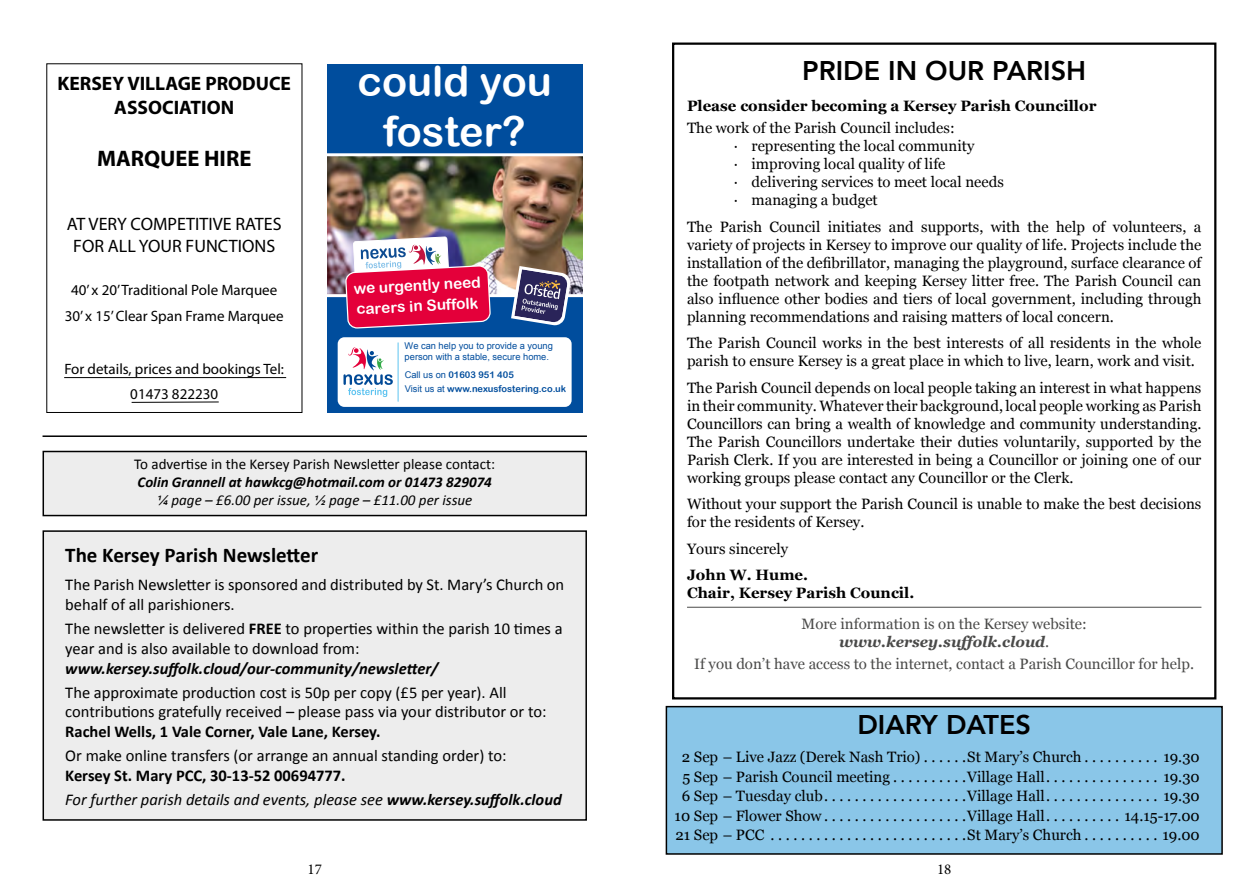
<style>
.page{position:relative;width:1259px;height:893px;background:#fff}
.page>*{position:absolute;margin:0;border:0;box-sizing:border-box;transform-origin:0 0}
.t1{font:41.4px/49.8px "Arial Rounded MT Bold";color:#fff;text-align:center}
.t2{font:800 27px "Avenir";color:#000}
.t3{font:700 22.5px "Myriad Pro";color:#000}
.t4{font:700 21px "Calibri";color:#000}
.t5{font:700 19.5px/23.4px "Myriad Pro";color:#000;text-align:center}
.t6{font:18px/21.6px "Myriad Pro";color:#000;text-align:center}
.t7{font:16.5px/19.8px "Calibri";color:#000}
.t8{font:italic 16.5px "Calibri";color:#000}
.t9{font:15.3px/20.4px "Arial Rounded MT Bold";color:#fff}
.t10{font:15px/18px "Georgia";color:#000;text-align:justify}
.t11{font:15px "Georgia";color:#4a4a49}
.t12{font:15px/25.5px "Myriad Pro";color:#000;text-align:center}
.t13{font:15px/18px "Calibri";color:#000}
.t14{font:700 15px "Georgia";color:#000}
.t15{font:italic 15px "Calibri";color:#000}
.t16{font:italic 700 15px "Georgia";color:#4a4a49}
.t17{font:15px "Minion Pro";color:#000}
.t18{font:9.3px/11.1px "Arial";color:#004d9d}
.t19{font:9.3px/13.5px "Arial Rounded MT Bold";color:#004d9d}
.s1{font-family:"Arial"}
.s2{font-weight:700;font-style:italic}
.s3{font-weight:700}
.s4{font-weight:400;font-style:normal}
</style>
<div class="page">
<div style="left:43px;top:531px;width:543px;height:289px;background:#ededed"></div>
<div style="left:43px;top:530px;width:544px;height:291px;border:2px solid #000"></div>
<img style="left:328px;top:156px;width:255px;height:138px">
<div style="left:328px;top:64px;width:255px;height:91px;background:#004d9d"></div>
<div style="left:328px;top:296px;width:255px;height:116px;background:#004d9d"></div>
<hr style="left:328px;top:294px;width:255px;height:3px;background:#fff">
<svg style="left:511px;top:266px;width:60px;height:60px"></svg>
<div style="left:339px;top:339px;width:231px;height:66px;background:#fff;border-radius:5px"></div>
<div style="left:338px;top:337px;width:233px;height:70px;border:3px solid #fff;border-radius:5px"></div>
<svg style="left:343px;top:347px;width:50px;height:50px"></svg>
<hr style="left:398px;top:343px;width:1px;height:58px;background:#5dc3f0">
<hr style="left:328px;top:153px;width:255px;height:3px;background:#fff">
<svg style="left:344px;top:236px;width:148px;height:93px"></svg>
<hr style="left:43px;top:435px;width:544px;height:2px;background:#000">
<hr style="left:64px;top:377px;width:222px;height:1px;background:#000">
<hr style="left:132px;top:402px;width:87px;height:1px;background:#000">
<div style="left:43px;top:451px;width:543px;height:65px;background:#ededed"></div>
<div style="left:43px;top:451px;width:544px;height:65px;border:2px solid #000"></div>
<hr style="left:687px;top:607px;width:514px;height:1px;background:#4a4a49">
<div style="left:672px;top:43px;width:544px;height:656px;border:2px solid #000"></div>
<div style="left:666px;top:707px;width:556px;height:147px;background:#8ac6e8"></div>
<div style="left:665px;top:706px;width:557px;height:149px;border:2px solid #000"></div>
<h3 class="t5" style="left:57px;top:71px;width:235px">KERSEY VILLAGE PRODUCE<br>ASSOCIATION</h3>
<h3 class="t3" style="left:97px;top:144px;width:156px">MARQUEE HIRE</h3>
<p class="t6" style="left:67px;top:213px;width:216px">AT VERY COMPETITIVE RATES<br>FOR ALL YOUR FUNCTIONS</p>
<p class="t12" style="left:65px;top:277px;width:220px">40’ x 20’ Traditional Pole Marquee<br>30’ x 15’ Clear Span Frame Marquee</p>
<p class="t12" style="left:64px;top:356px;width:221px">For details, prices and bookings Tel:<br>01473 822230</p>
<p class="t1" style="left:357px;top:56px;width:196px">could you foster?</p>
<p class="t9" style="left:353px;top:278px;width:129px;rotate:-3deg">we urgently need carers in Suffolk</p>
<p class="t18" style="left:405px;top:340px;width:150px">We can help you to provide a young person with a stable, secure home.</p>
<p class="t19" style="left:405px;top:368px;width:163px"><span class="s1">Call us on</span> 01603 951 405<br><span class="s1">Visit us at</span> www.nexusfostering.co.uk</p>
<p class="t13" style="left:134px;top:455px;width:362px">To advertise in the Kersey Parish Newsletter please contact:<br><span class="s2">Colin Grannell at hawkcg@hotmail.com or 01473 829074</span></p>
<p class="t15" style="left:157px;top:490px;width:317px">1/4 page – £6.00 per issue, 1/2 page – £11.00 per issue</p>
<p class="t4" style="left:65px;top:540px;width:254px">The Kersey Parish Newsletter</p>
<p class="t7" style="left:65px;top:574px;width:500px">The Parish Newsletter is sponsored and distributed by St. Mary’s Church on behalf of all parishioners.</p>
<p class="t7" style="left:65px;top:618px;width:499px">The newsletter is delivered <span class="s3">FREE</span> to properties within the parish 10 times a year and is also available to download from: <span class="s2">www.kersey.suffolk.cloud/our-community/newsletter/</span></p>
<p class="t7" style="left:65px;top:682px;width:483px">The approximate production cost is 50p per copy (£5 per year). All contributions gratefully received – please pass via your distributor or to:<br><span class="s3">Rachel Wells, 1 Vale Corner, Vale Lane, Kersey.</span></p>
<p class="t7" style="left:65px;top:745px;width:443px">Or make online transfers (or arrange an annual standing order) to:<br><span class="s3">Kersey St. Mary PCC, 30-13-52 00694777.</span></p>
<p class="t8" style="left:65px;top:788px;width:498px">For further parish details and events, please see <span class="s3">www.kersey.suffolk.cloud</span></p>
<p class="t2" style="left:802px;top:50px;width:285px">PRIDE IN OUR PARISH</p>
<p class="t14" style="left:687px;top:95px;width:411px">Please consider becoming a Kersey Parish Councillor</p>
<p class="t10" style="left:687px;top:118px;width:269px">The work of the Parish Council includes:</p>
<p class="t10" style="left:734px;top:136px;width:242px">· representing the local community</p>
<p class="t10" style="left:734px;top:154px;width:213px">· improving local quality of life</p>
<p class="t10" style="left:734px;top:172px;width:271px">· delivering services to meet local needs</p>
<p class="t10" style="left:734px;top:190px;width:145px">· managing a budget</p>
<p class="t10" style="left:687px;top:217px;width:516px">The Parish Council initiates and supports, with the help of volunteers, a variety of projects in Kersey to improve our quality of life. Projects include the installation of the defibrillator, managing the playground, surface clearance of the footpath network and keeping Kersey litter free. The Parish Council can also influence other bodies and tiers of local government, including through planning recommendations and raising matters of local concern.</p>
<p class="t10" style="left:687px;top:334px;width:516px">The Parish Council works in the best interests of all residents in the whole parish to ensure Kersey is a great place in which to live, learn, work and visit.</p>
<p class="t10" style="left:687px;top:378px;width:516px">The Parish Council depends on local people taking an interest in what happens in their community. Whatever their background, local people working as Parish Councillors can bring a wealth of knowledge and community understanding.<br>The Parish Councillors undertake their duties voluntarily, supported by the Parish Clerk. If you are interested in being a Councillor or joining one of our working groups please contact any Councillor or the Clerk.</p>
<p class="t10" style="left:687px;top:495px;width:516px">Without your support the Parish Council is unable to make the best decisions for the residents of Kersey.</p>
<p class="t10" style="left:687px;top:539px;width:103px">Yours sincerely</p>
<p class="t14" style="left:687px;top:564px;width:123px">John W. Hume.</p>
<p class="t14" style="left:687px;top:582px;width:229px">Chair, Kersey Parish Council.</p>
<p class="t11" style="left:801px;top:613px;width:287px">More information is on the Kersey website:</p>
<p class="t16" style="left:839px;top:631px;width:211px">www.kersey.suffolk.cloud<span class="s4">.</span></p>
<p class="t11" style="left:694px;top:653px;width:501px">If you don’t have access to the internet, contact a Parish Councillor for help.</p>
<p class="t2" style="left:857px;top:704px;width:175px">DIARY DATES</p>
<p class="t10" style="left:682px;top:748px;width:247px">2 Sep – Live Jazz (Derek Nash Trio) .....</p>
<p class="t10" style="left:967px;top:748px;width:122px">St Mary’s Church ..........</p>
<p class="t10" style="left:1163px;top:748px;width:38px">19.30</p>
<p class="t10" style="left:682px;top:767px;width:216px">5 Sep – Parish Council meeting .........</p>
<p class="t10" style="left:967px;top:767px;width:84px">Village Hall ...............</p>
<p class="t10" style="left:1163px;top:767px;width:38px">19.30</p>
<p class="t10" style="left:682px;top:787px;width:147px">6 Sep – Tuesday club ..................</p>
<p class="t10" style="left:967px;top:787px;width:84px">Village Hall ...............</p>
<p class="t10" style="left:1163px;top:787px;width:38px">19.30</p>
<p class="t10" style="left:674px;top:806px;width:155px">10 Sep – Flower Show ..................</p>
<p class="t10" style="left:967px;top:806px;width:84px">Village Hall ..........</p>
<p class="t10" style="left:1124px;top:806px;width:77px">14.15-17.00</p>
<p class="t10" style="left:675px;top:826px;width:94px">21 Sep – PCC ..........................</p>
<p class="t10" style="left:967px;top:826px;width:122px">St Mary’s Church ..........</p>
<p class="t10" style="left:1162px;top:826px;width:39px">19.00</p>
<p class="t17" style="left:307px;top:859px;width:16px">17</p>
<p class="t17" style="left:937px;top:859px;width:16px">18</p>
</div>
